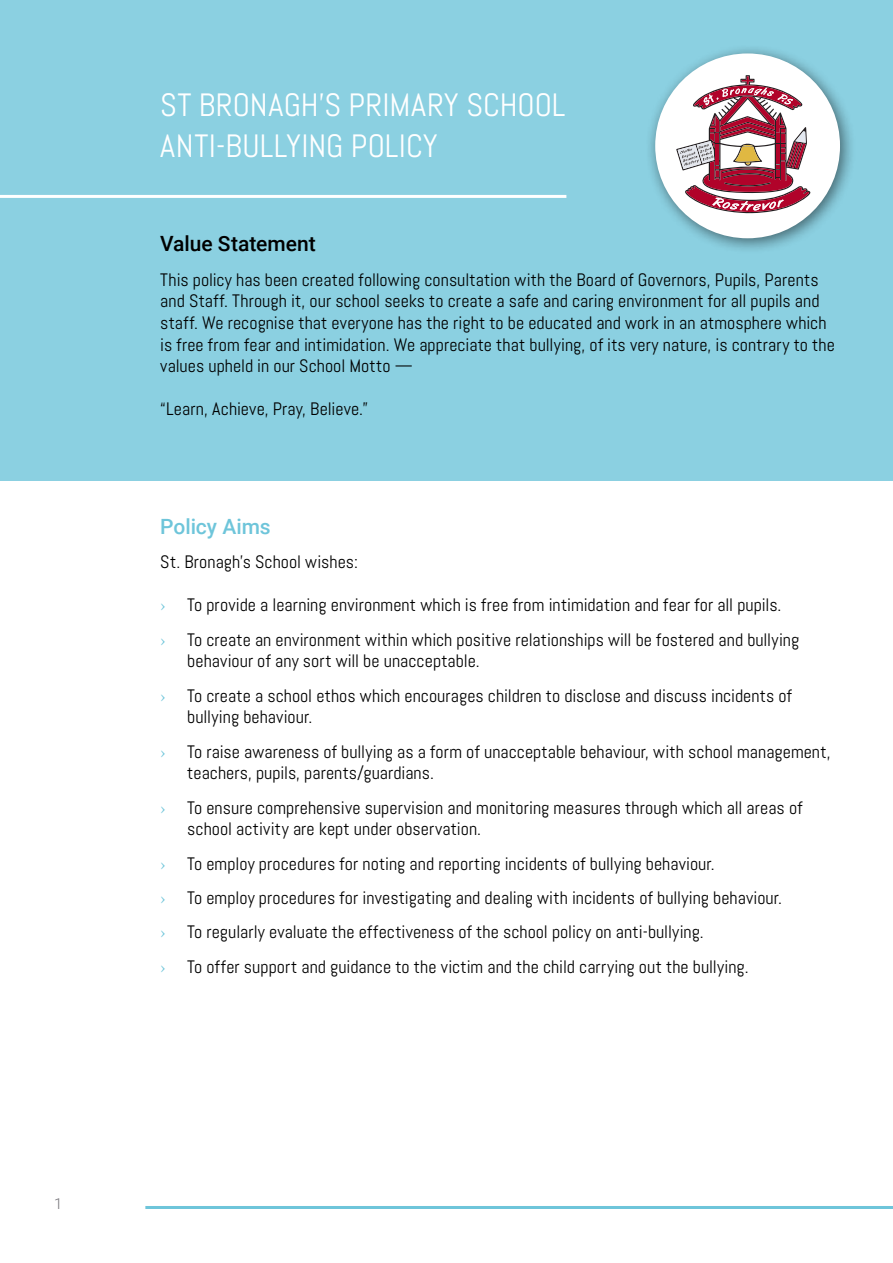
<style>
.page{position:relative;width:893px;height:1263px;background:#fff}
.page>*{position:absolute;margin:0;border:0;box-sizing:border-box;transform-origin:0 0}
.t1{font:32.25px/40.5px "Abel";letter-spacing:.005em;color:#fff}
.t2{font:500 21px "Roboto";color:#000}
.t3{font:500 21px "Roboto";letter-spacing:-.005em;color:#6ec5da}
.t4{font:18px/34.3px "Abel";color:#000}
.t5{font:300 15px "Roboto";color:#757378}
.s1{color:#6ec5da}
</style>
<div class="page">
<hr style="left:145px;top:1206px;width:748px;height:3px;background:#6ec5da">
<div style="left:0;top:0;width:893px;height:480px;background:#8bd0e1"></div>
<div style="left:645px;top:43px;width:211px;height:211px;background:#000;opacity:.5"></div>
<div style="left:655px;top:53px;width:185px;height:185px;background:#fff;border-radius:50%"></div>
<hr style="left:0;top:195px;width:566px;height:3px;background:#fff">
<svg style="left:676px;top:75px;width:135px;height:138px"></svg>
<p class="t5" style="left:54px;top:1193px;width:10px">1</p>
<h1 class="t1" style="left:160px;top:85px;width:407px">ST BRONAGH’S PRIMARY SCHOOL<br>ANTI-BULLYING POLICY</h1>
<p class="t2" style="left:160px;top:229px;width:157px">Value Statement</p>
<p class="t4" style="left:160px;top:269px;width:676px;line-height:21.6px">This policy has been created following consultation with the Board of Governors, Pupils, Parents and Staff. Through it, our school seeks to create a safe and caring environment for all pupils and staff. We recognise that everyone has the right to be educated and work in an atmosphere which is free from fear and intimidation. We appreciate that bullying, of its very nature, is contrary to the values upheld in our School Motto —</p>
<p class="t4" style="left:160px;top:392px;width:209px">“Learn, Achieve, Pray, Believe.”</p>
<p class="t3" style="left:160px;top:512px;width:112px">Policy Aims</p>
<p class="t4" style="left:160px;top:545px;width:199px">St. Bronagh’s School wishes:</p>
<p class="t4" style="left:160px;top:588px;width:640px"><span class="s1">›</span> To provide a learning environment which is free from intimidation and fear for all pupils.<br><span class="s1">›</span> To create an environment within which positive relationships will be fostered and bullying</p>
<p class="t4" style="left:160px;top:644px;width:633px;text-indent:27px">behaviour of any sort will be unacceptable.<br><span class="s1">›</span> To create a school ethos which encourages children to disclose and discuss incidents of</p>
<p class="t4" style="left:160px;top:700px;width:672px;text-indent:27px">bullying behaviour.<br><span class="s1">›</span> To raise awareness of bullying as a form of unacceptable behaviour, with school management,</p>
<p class="t4" style="left:160px;top:756px;width:644px;text-indent:27px">teachers, pupils, parents/guardians.<br><span class="s1">›</span> To ensure comprehensive supervision and monitoring measures through which all areas of</p>
<p class="t4" style="left:160px;top:812px;width:623px;text-indent:27px">school activity are kept under observation.<br><span class="s1">›</span> To employ procedures for noting and reporting incidents of bullying behaviour.<br><span class="s1">›</span> To employ procedures for investigating and dealing with incidents of bullying behaviour. <span class="s1">›</span> To regularly evaluate the effectiveness of the school policy on anti-bullying.<br><span class="s1">›</span> To offer support and guidance to the victim and the child carrying out the bullying.</p>
</div>
